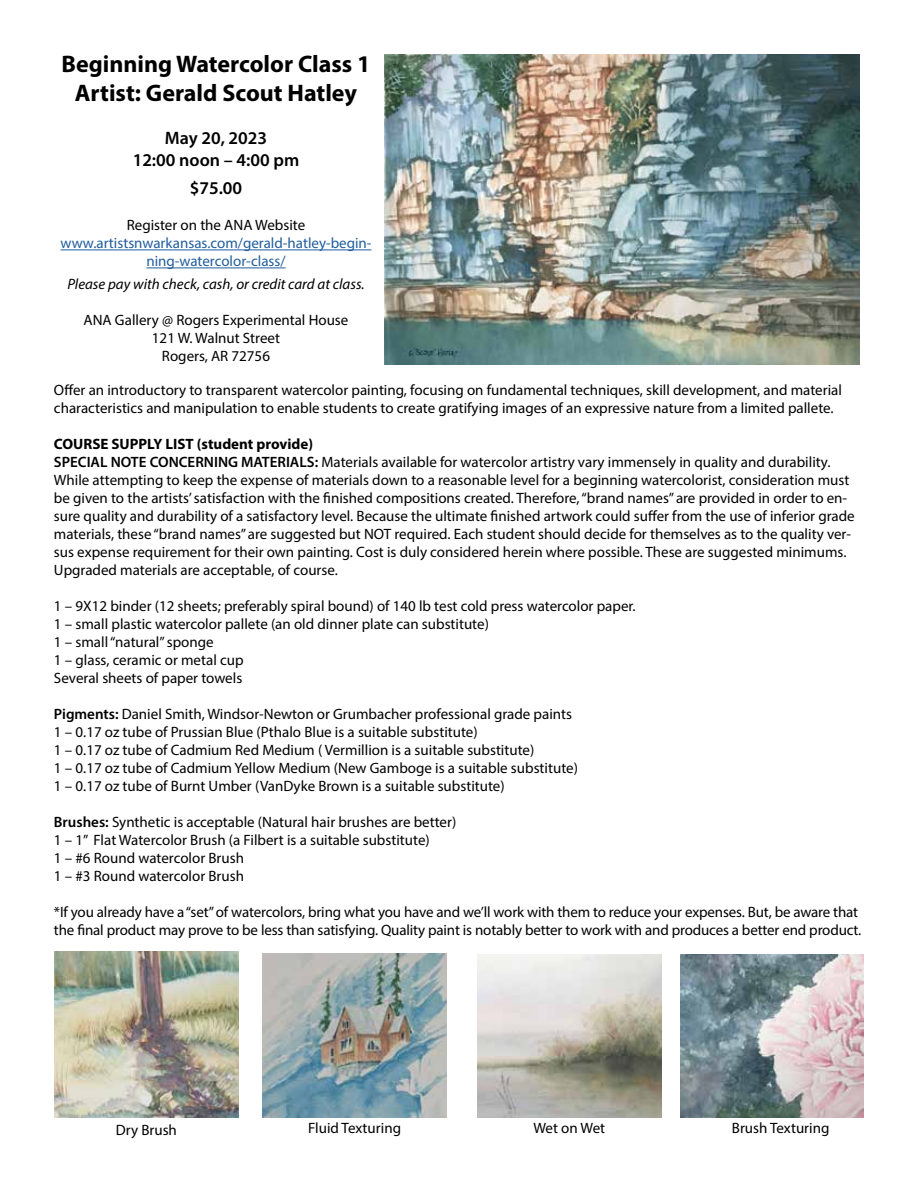
<style>
.page{position:relative;width:918px;height:1188px;background:#fff}
.page>*{position:absolute;margin:0;border:0;box-sizing:border-box;transform-origin:0 0}
.t1{font:700 24px/28.8px "Myriad Pro";color:#000;text-align:center}
.t2{font:600 18px/21.6px "Myriad Pro";color:#000;text-align:center}
.t3{font:15px/18px "Myriad Pro";color:#000}
.t4{font:15px/18px "Myriad Pro";color:#215e9e;text-align:center}
.t5{font:italic 15px "Myriad Pro";color:#000}
.s1{font-weight:700}
.s2{font-weight:600}
</style>
<div class="page">
<img style="left:384px;top:54px;width:476px;height:310px">
<hr style="left:60px;top:250px;width:312px;height:1px;background:#215e9e">
<hr style="left:146px;top:268px;width:140px;height:1px;background:#215e9e">
<img style="left:54px;top:952px;width:185px;height:166px">
<img style="left:262px;top:953px;width:185px;height:165px">
<img style="left:478px;top:954px;width:184px;height:164px">
<img style="left:680px;top:954px;width:184px;height:164px">
<h1 class="t1" style="left:61px;top:49px;width:311px">Beginning Watercolor Class 1<br>Artist: Gerald Scout Hatley</h1>
<p class="t2" style="left:133px;top:127px;width:168px">May 20, 2023<br>12:00 noon – 4:00 pm</p>
<p class="t2" style="left:190px;top:177px;width:54px">$75.00</p>
<p class="t3" style="left:127px;top:216px;width:180px">Register on the ANA Website</p>
<p class="t4" style="left:60px;top:234px;width:313px">www.artistsnwarkansas.com/gerald-hatley-begin&shy;ning-watercolor-class/</p>
<p class="t5" style="left:67px;top:275px;width:299px">Please pay with check, cash, or credit card at class.</p>
<p class="t3" style="left:84px;top:311px;width:266px;text-align:center">ANA Gallery @ Rogers Experimental House<br>121 W. Walnut Street<br>Rogers, AR 72756</p>
<p class="t3" style="left:54px;top:381px;width:790px">Offer an introductory to transparent watercolor painting, focusing on fundamental techniques, skill development, and material characteristics and manipulation to enable students to create gratifying images of an expressive nature from a limited pallete.</p>
<p class="t3" style="left:54px;top:435px;width:802px"><span class="s1">COURSE SUPPLY LIST (student provide)<br></span><span class="s2">SPECIAL NOTE CONCERNING MATERIALS:</span> Materials available for watercolor artistry vary immensely in quality and durability.<br>While attempting to keep the expense of materials down to a reasonable level for a beginning watercolorist, consideration must be given to the artists’ satisfaction with the finished compositions created. Therefore, “brand names” are provided in order to en&shy;sure quality and durability of a satisfactory level. Because the ultimate finished artwork could suffer from the use of inferior grade materials, these “brand names” are suggested but NOT required. Each student should decide for themselves as to the quality ver&shy;sus expense requirement for their own painting. Cost is duly considered herein where possible. These are suggested minimums.<br>Upgraded materials are acceptable, of course.</p>
<p class="t3" style="left:54px;top:597px;width:583px">1 – 9X12 binder (12 sheets; preferably spiral bound) of 140 lb test cold press watercolor paper.<br>1 – small plastic watercolor pallete (an old dinner plate can substitute)<br>1 – small “natural” sponge<br>1 – glass, ceramic or metal cup<br>Several sheets of paper towels</p>
<p class="t3" style="left:54px;top:705px;width:526px"><span class="s2">Pigments:</span> Daniel Smith, Windsor-Newton or Grumbacher professional grade paints 1 – 0.17 oz tube of Prussian Blue (Pthalo Blue is a suitable substitute)<br>1 – 0.17 oz tube of Cadmium Red Medium ( Vermillion is a suitable substitute)<br>1 – 0.17 oz tube of Cadmium Yellow Medium (New Gamboge is a suitable substitute)<br>1 – 0.17 oz tube of Burnt Umber (VanDyke Brown is a suitable substitute)</p>
<p class="t3" style="left:54px;top:813px;width:404px"><span class="s2">Brushes:</span> Synthetic is acceptable (Natural hair brushes are better)<br>1 – 1” Flat Watercolor Brush (a Filbert is a suitable substitute)<br>1 – #6 Round watercolor Brush<br>1 – #3 Round watercolor Brush</p>
<p class="t3" style="left:54px;top:903px;width:809px">*If you already have a “set” of watercolors, bring what you have and we’ll work with them to reduce your expenses. But, be aware that the final product may prove to be less than satisfying. Quality paint is notably better to work with and produces a better end product.</p>
<p class="t3" style="left:116px;top:1121px;width:63px">Dry Brush</p>
<p class="t3" style="left:308px;top:1119px;width:94px">Fluid Texturing</p>
<p class="t3" style="left:533px;top:1118px;width:73px">Wet on Wet</p>
<p class="t3" style="left:732px;top:1118px;width:99px">Brush Texturing</p>
</div>
